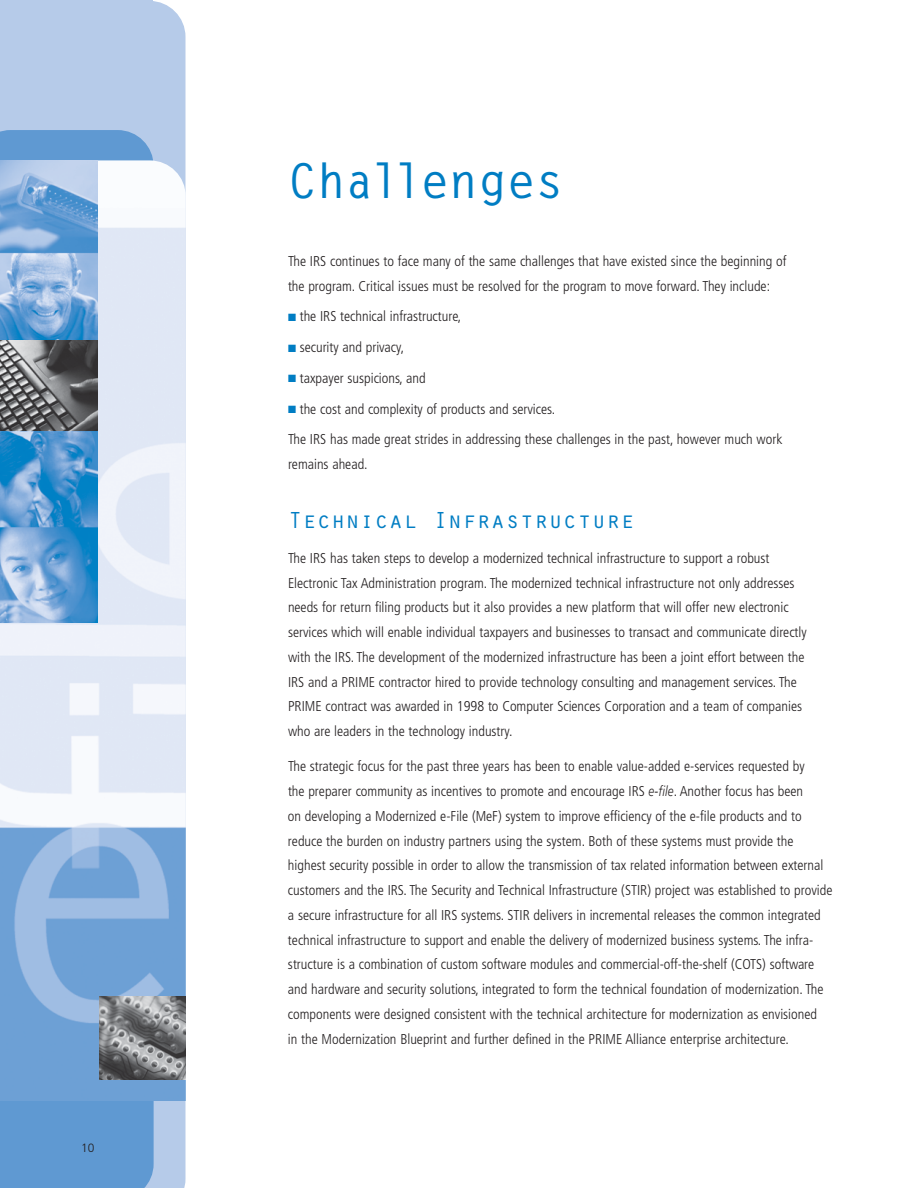
<style>
.page{position:relative;width:918px;height:1188px;background:#fff}
.page>*{position:absolute;margin:0;border:0;box-sizing:border-box;transform-origin:0 0}
.t1{font:700 48px "Letter Gothic";color:#007dc3}
.t2{font:24px "Orator";color:#007dc3}
.t3{font:300 condensed 14.25px/24.8px "Frutiger";color:#231f20}
.t4{font:300 12px "Frutiger";color:#231f20}
.s1{color:#007dc3}
.s2{font-style:italic;font-stretch:normal}
</style>
<div class="page">
<div style="left:0;top:1px;width:186px;height:1187px;background:#b6cbe9"></div>
<div style="left:0;top:130px;width:154px;height:1058px;background:#5f99d2"></div>
<img style="left:0;top:160px;width:186px;height:940px">
<img style="left:0;top:160px;width:97px;height:463px">
<img style="left:0;top:341px;width:97px;height:90px">
<img style="left:100px;top:997px;width:86px;height:82px">
<p class="t4" style="left:81px;top:1143px;width:15px">10</p>
<h1 class="t1" style="left:288px;top:162px;width:278px">Challenges</h1>
<p class="t3" style="left:288px;top:250px;width:500px">The IRS continues to face many of the same challenges that have existed since the beginning of the program. Critical issues must be resolved for the program to move forward. They include:</p>
<p class="t3" style="left:288px;top:305px;width:175px"><span class="s1">■</span> the IRS technical infrastructure,</p>
<p class="t3" style="left:288px;top:336px;width:118px"><span class="s1">■</span> security and privacy,</p>
<p class="t3" style="left:288px;top:367px;width:139px"><span class="s1">■</span> taxpayer suspicions, and</p>
<p class="t3" style="left:288px;top:394px;width:496px;line-height:30.8px"><span class="s1">■</span> the cost and complexity of products and services.<br>The IRS has made great strides in addressing these challenges in the past, however much work</p>
<p class="t3" style="left:288px;top:453px;width:81px">remains ahead.</p>
<h2 class="t2" style="left:288px;top:505px;width:348px">Technical Infrastructure</h2>
<p class="t3" style="left:288px;top:547px;width:520px">The IRS has taken steps to develop a modernized technical infrastructure to support a robust Electronic Tax Administration program. The modernized technical infrastructure not only addresses needs for return filing products but it also provides a new platform that will offer new electronic services which will enable individual taxpayers and businesses to transact and communicate directly with the IRS. The development of the modernized infrastructure has been a joint effort between the IRS and a PRIME contractor hired to provide technology consulting and management services. The PRIME contract was awarded in 1998 to Computer Sciences Corporation and a team of companies who are leaders in the technology industry.</p>
<p class="t3" style="left:288px;top:755px;width:546px">The strategic focus for the past three years has been to enable value-added e-services requested by<br>the preparer community as incentives to promote and encourage IRS <span class="s2">e-file</span>. Another focus has been<br>on developing a Modernized e-File (MeF) system to improve efficiency of the e-file products and to reduce the burden on industry partners using the system. Both of these systems must provide the highest security possible in order to allow the transmission of tax related information between external customers and the IRS. The Security and Technical Infrastructure (STIR) project was established to provide a secure infrastructure for all IRS systems. STIR delivers in incremental releases the common integrated technical infrastructure to support and enable the delivery of modernized business systems. The infra&shy;structure is a combination of custom software modules and commercial-off-the-shelf (COTS) software and hardware and security solutions, integrated to form the technical foundation of modernization. The components were designed consistent with the technical architecture for modernization as envisioned<br>in the Modernization Blueprint and further defined in the PRIME Alliance enterprise architecture.</p>
</div>
